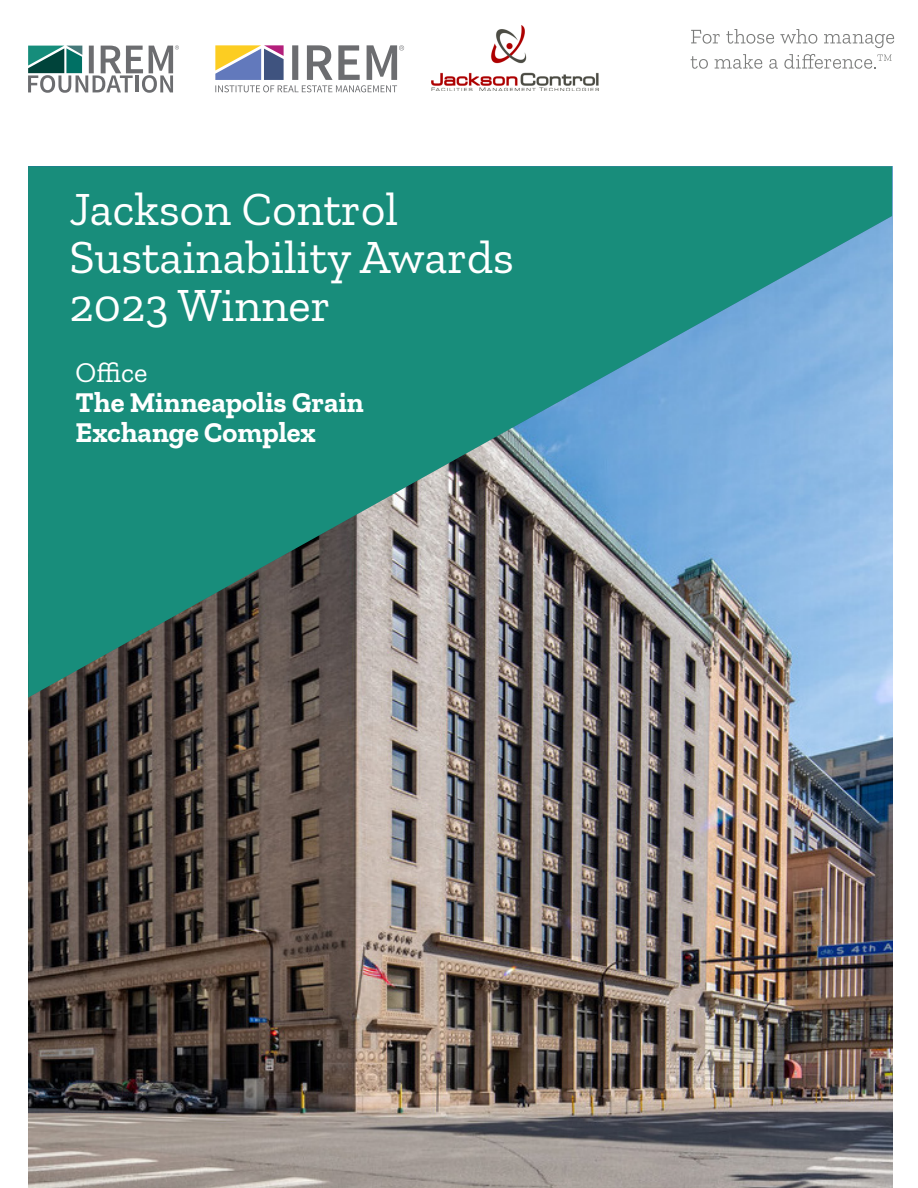
<style>
.page{position:relative;width:918px;height:1188px;background:#fff}
.page>*{position:absolute;margin:0;border:0;box-sizing:border-box;transform-origin:0 0}
.t1{font:47.25px/48px "Zilla Slab";color:#fff}
.t2{font:700 28.5px/30px "Zilla Slab";color:#fff}
.t3{font:28.5px "Zilla Slab";color:#fff}
</style>
<div class="page">
<img style="left:28px;top:698px;width:864px;height:490px">
<svg style="left:28px;top:45px;width:151px;height:48px"></svg>
<svg style="left:215px;top:45px;width:189px;height:47px"></svg>
<img style="left:432px;top:26px;width:166px;height:65px">
<svg style="left:691px;top:30px;width:29px;height:14px"></svg>
<svg style="left:726px;top:29px;width:48px;height:15px"></svg>
<svg style="left:780px;top:29px;width:37px;height:15px"></svg>
<svg style="left:824px;top:34px;width:70px;height:14px"></svg>
<svg style="left:691px;top:56px;width:17px;height:13px"></svg>
<svg style="left:715px;top:54px;width:47px;height:15px"></svg>
<svg style="left:769px;top:59px;width:9px;height:10px"></svg>
<svg style="left:784px;top:54px;width:108px;height:15px"></svg>
<svg style="left:28px;top:166px;width:864px;height:532px;background:#458e8e"></svg>
<p class="t1" style="left:70px;top:185px;width:446px">Jackson Control<br>Sustainability Awards<br>2023 Winner</p>
<p class="t3" style="left:76px;top:357px;width:74px">Office</p>
<p class="t2" style="left:76px;top:388px;width:290px">The Minneapolis Grain<br>Exchange Complex</p>
</div>
